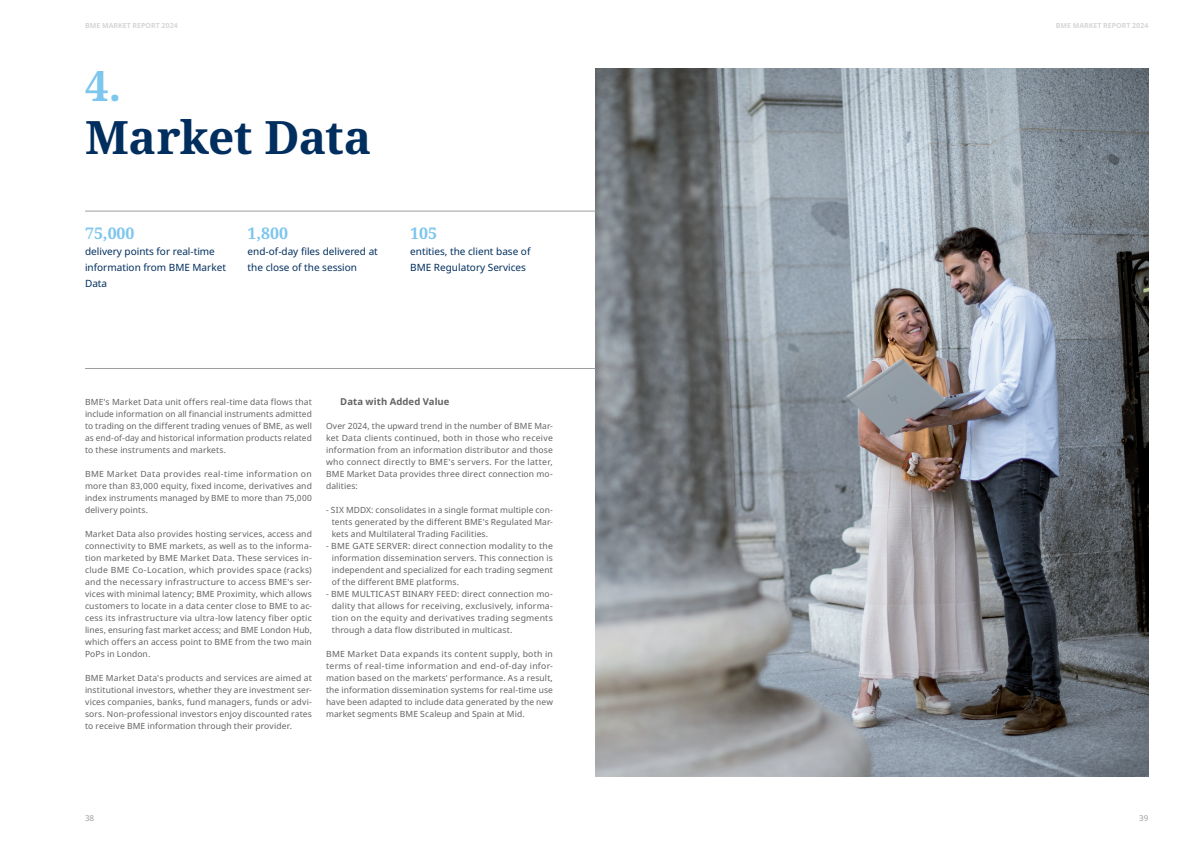
<style>
.page{position:relative;width:1191px;height:842px;background:#fff}
.page>*{position:absolute;margin:0;border:0;box-sizing:border-box;transform-origin:0 0}
.t1{font:700 46px "Noto Serif";letter-spacing:-.015em;color:#002e5e}
.t2{font:700 42px "Noto Serif";color:#7dc6ed}
.t3{font:700 16px "Noto Serif";color:#7dc6ed}
.t4{font:10px/16px "Noto Sans";color:#002e5e}
.t5{font:700 9.5px "Noto Sans";letter-spacing:.01em;color:#636366}
.t6{font:8.5px/12px "Noto Sans";letter-spacing:.015em;color:#636366;text-align:justify}
.t7{font:8px "Noto Sans";color:#9d9fa2}
.t8{font:700 7px "Noto Sans";color:#d5d6d8}
</style>
<div class="page">
<img style="left:595px;top:69px;width:553px;height:708px">
<hr style="left:85px;top:368px;width:510px;height:1px;background:#9d9fa2">
<hr style="left:85px;top:211px;width:510px;height:1px;background:#9d9fa2">
<p class="t8" style="left:85px;top:21px;width:94px">BME MARKET REPORT 2024</p>
<h2 class="t2" style="left:85px;top:56px;width:38px">4.</h2>
<h1 class="t1" style="left:85px;top:105px;width:288px">Market Data</h1>
<h3 class="t3" style="left:85px;top:222px;width:51px">75,000</h3>
<p class="t4" style="left:85px;top:244px;width:142px">delivery points for real-time information from BME Market<br>Data</p>
<h3 class="t3" style="left:248px;top:222px;width:42px">1,800</h3>
<p class="t4" style="left:248px;top:244px;width:132px">end-of-day files delivered at the close of the session</p>
<h3 class="t3" style="left:410px;top:222px;width:28px">105</h3>
<p class="t4" style="left:410px;top:244px;width:122px">entities, the client base of<br>BME Regulatory Services</p>
<p class="t6" style="left:85px;top:396px;width:228px">BME's Market Data unit offers real-time data flows that include information on all financial instruments admitted to trading on the different trading venues of BME, as well as end-of-day and historical information products related to these instruments and markets.</p>
<p class="t6" style="left:85px;top:468px;width:228px">BME Market Data provides real-time information on more than 83,000 equity, fixed income, derivatives and index instruments managed by BME to more than 75,000 delivery points.</p>
<p class="t6" style="left:85px;top:528px;width:228px">Market Data also provides hosting services, access and connectivity to BME markets, as well as to the informa&shy;tion marketed by BME Market Data. These services in&shy;clude BME Co-Location, which provides space (racks) and the necessary infrastructure to access BME's ser&shy;vices with minimal latency; BME Proximity, which allows customers to locate in a data center close to BME to ac&shy;cess its infrastructure via ultra-low latency fiber optic lines, ensuring fast market access; and BME London Hub, which offers an access point to BME from the two main PoPs in London.</p>
<p class="t6" style="left:85px;top:672px;width:228px">BME Market Data's products and services are aimed at institutional investors, whether they are investment ser&shy;vices companies, banks, fund managers, funds or advi&shy;sors. Non-professional investors enjoy discounted rates to receive BME information through their provider.</p>
<p class="t5" style="left:340px;top:395px;width:111px">Data with Added Value</p>
<p class="t6" style="left:326px;top:420px;width:228px">Over 2024, the upward trend in the number of BME Mar&shy;ket Data clients continued, both in those who receive information from an information distributor and those who connect directly to BME's servers. For the latter, BME Market Data provides three direct connection mo&shy;dalities:</p>
<p class="t6" style="left:332px;top:504px;width:223px;text-indent:-6px">- SIX MDDX: consolidates in a single format multiple con&shy;tents generated by the different BME's Regulated Mar&shy;kets and Multilateral Trading Facilities.</p>
<p class="t6" style="left:332px;top:540px;width:223px;text-indent:-6px">- BME GATE SERVER: direct connection modality to the information dissemination servers. This connection is independent and specialized for each trading segment of the different BME platforms.</p>
<p class="t6" style="left:332px;top:588px;width:223px;text-indent:-6px">- BME MULTICAST BINARY FEED: direct connection mo&shy;dality that allows for receiving, exclusively, informa&shy;tion on the equity and derivatives trading segments through a data flow distributed in multicast.</p>
<p class="t6" style="left:326px;top:648px;width:228px">BME Market Data expands its content supply, both in terms of real-time information and end-of-day infor&shy;mation based on the markets' performance. As a result, the information dissemination systems for real-time use have been adapted to include data generated by the new market segments BME Scaleup and Spain at Mid.</p>
<p class="t8" style="left:1055px;top:21px;width:94px">BME MARKET REPORT 2024</p>
<p class="t7" style="left:85px;top:813px;width:11px">38</p>
<p class="t7" style="left:1139px;top:813px;width:11px">39</p>
</div>
